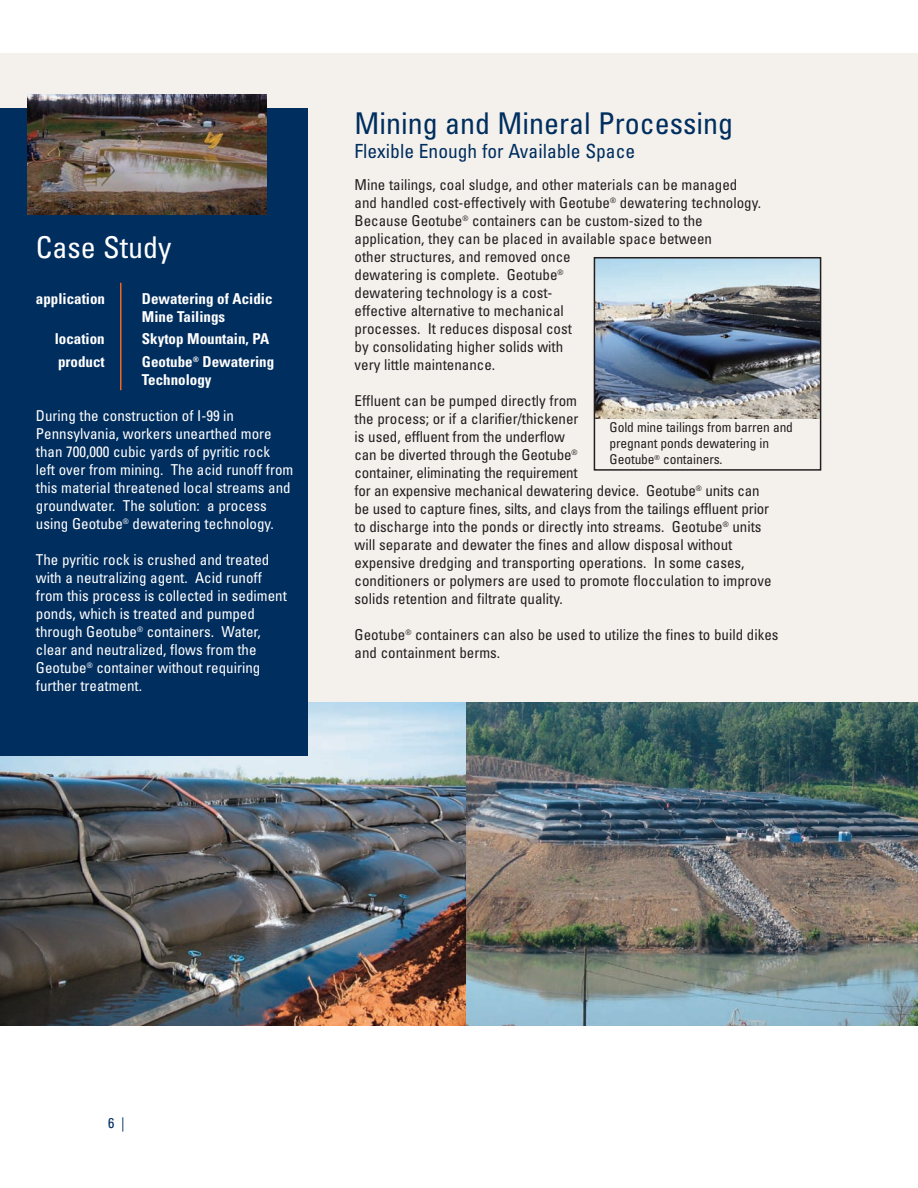
<style>
.page{position:relative;width:918px;height:1188px;background:#fff}
.page>*{position:absolute;margin:0;border:0;box-sizing:border-box;transform-origin:0 0}
.t1{font:condensed 30px "Univers LT";color:#002e5e}
.t2{font:condensed 30px "Univers LT";color:#fff}
.t3{font:condensed 19.5px "Univers LT";color:#002e5e}
.t4{font:condensed 15px/18px "Univers LT";color:#231f20}
.t5{font:condensed 15px/18px "Univers LT";color:#fff}
.t6{font:700 condensed 15px/18px "Univers LT";color:#fff}
.t7{font:condensed 14.25px "Univers LT";color:#002e5e}
.t8{font:condensed 13.5px/16.2px "Univers LT";letter-spacing:-.01em;color:#231f20}
</style>
<div class="page">
<div style="left:0;top:53px;width:918px;height:972px;background:#f4f1ed"></div>
<img style="left:466px;top:702px;width:452px;height:324px">
<img style="left:0;top:702px;width:466px;height:324px">
<div style="left:0;top:108px;width:308px;height:648px;background:#002e5e"></div>
<img style="left:597px;top:260px;width:221px;height:158px">
<hr style="left:120px;top:283px;width:1px;height:107px;background:#f36421">
<div style="left:594px;top:257px;width:227px;height:214px;border:2px solid #231f20"></div>
<img style="left:27px;top:94px;width:239px;height:120px">
<h1 class="t2" style="left:36px;top:237px;width:137px">Case Study</h1>
<p class="t6" style="left:36px;top:290px;width:71px">application</p>
<p class="t6" style="left:142px;top:290px;width:132px">Dewatering of Acidic<br>Mine Tailings</p>
<p class="t6" style="left:55px;top:331px;width:52px">location</p>
<p class="t6" style="left:142px;top:331px;width:129px">Skytop Mountain, PA</p>
<p class="t6" style="left:58px;top:354px;width:48px">product</p>
<p class="t6" style="left:142px;top:354px;width:134px">Geotube<sup>®</sup> Dewatering<br>Technology</p>
<p class="t5" style="left:36px;top:408px;width:259px">During the construction of I-99 in Pennsylvania, workers unearthed more than 700,000 cubic yards of pyritic rock<br>left over from mining. The acid runoff from this material threatened local streams and groundwater. The solution: a process using Geotube<sup>®</sup> dewatering technology.</p>
<p class="t5" style="left:36px;top:552px;width:253px">The pyritic rock is crushed and treated with a neutralizing agent. Acid runoff from this process is collected in sediment ponds, which is treated and pumped through Geotube<sup>®</sup> containers. Water, clear and neutralized, flows from the Geotube<sup>®</sup> container without requiring further treatment.</p>
<h1 class="t1" style="left:355px;top:112px;width:380px">Mining and Mineral Processing</h1>
<h2 class="t3" style="left:355px;top:143px;width:282px">Flexible Enough for Available Space</h2>
<p class="t4" style="left:355px;top:177px;width:408px">Mine tailings, coal sludge, and other materials can be managed and handled cost-effectively with Geotube<sup>®</sup> dewatering technology.<br>Because Geotube<sup>®</sup> containers can be custom-sized to the application, they can be placed in available space between<br>other structures, and removed once<br>dewatering is complete. Geotube<sup>®<br></sup>dewatering technology is a cost-<br>effective alternative to mechanical<br>processes. It reduces disposal cost<br>by consolidating higher solids with<br>very little maintenance.</p>
<p class="t4" style="left:355px;top:393px;width:419px">Effluent can be pumped directly from<br>the process; or if a clarifier/thickener<br>is used, effluent from the underflow<br>can be diverted through the Geotube<sup>®<br></sup>container, eliminating the requirement<br>for an expensive mechanical dewatering device. Geotube<sup>®</sup> units can be used to capture fines, silts, and clays from the tailings effluent prior to discharge into the ponds or directly into streams. Geotube<sup>®</sup> units will separate and dewater the fines and allow disposal without expensive dredging and transporting operations. In some cases, conditioners or polymers are used to promote flocculation to improve solids retention and filtrate quality.</p>
<p class="t4" style="left:355px;top:627px;width:426px">Geotube<sup>®</sup> containers can also be used to utilize the fines to build dikes and containment berms.</p>
<p class="t8" style="left:610px;top:420px;width:185px">Gold mine tailings from barren and pregnant ponds dewatering in<br>Geotube<sup>®</sup> containers.</p>
<p class="t7" style="left:108px;top:1118px;width:18px">6 |</p>
</div>
